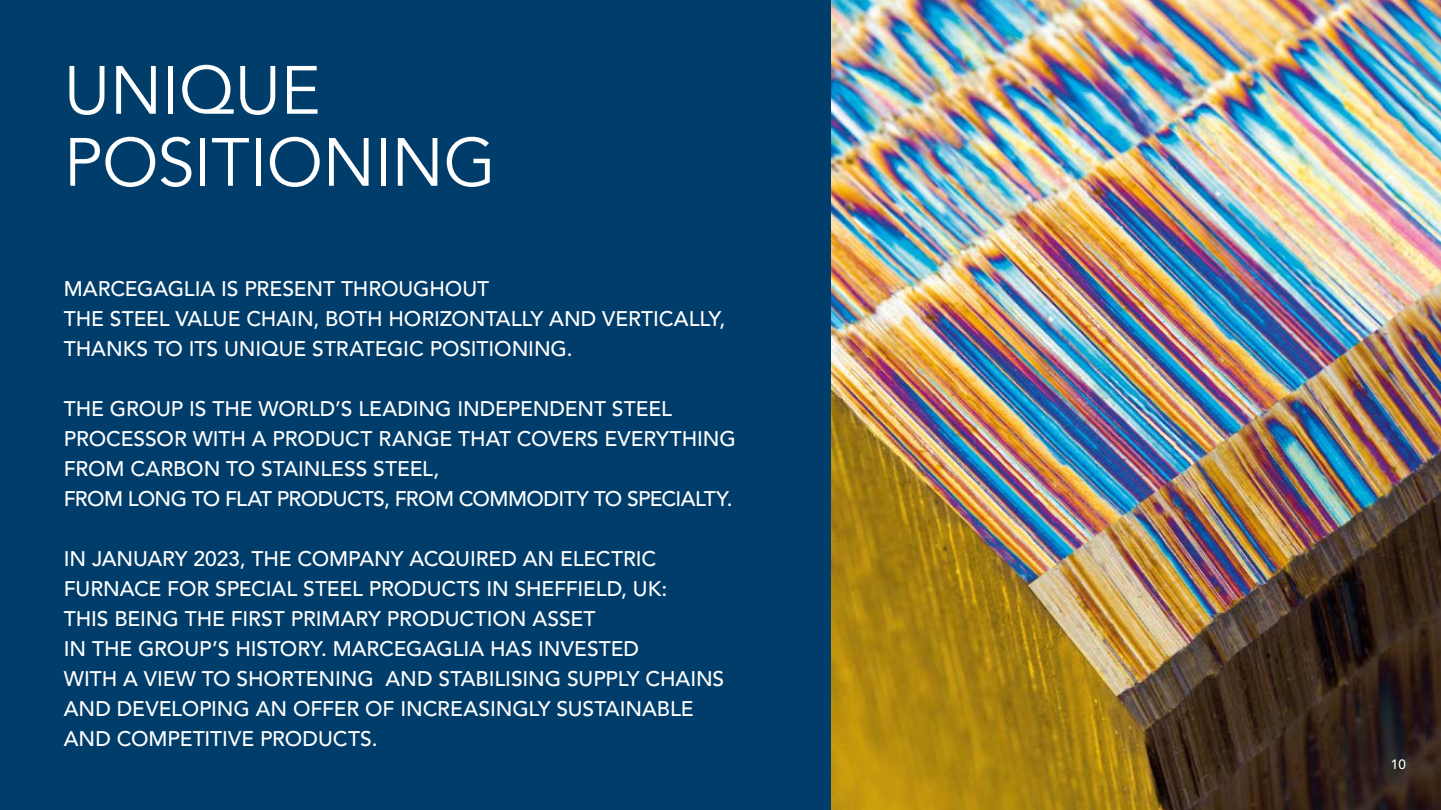
<style>
.page{position:relative;width:1441px;height:810px;background:#fff}
.page>*{position:absolute;margin:0;border:0;box-sizing:border-box;transform-origin:0 0}
.t1{font:67.5px/72px "Avenir LT Std";letter-spacing:-.01em;color:#fff}
.t2{font:500 21px/30px "Avenir LT Std";letter-spacing:-.005em;color:#fff}
.t3{font:500 13.5px "Avenir LT Std";color:#fff}
</style>
<div class="page">
<div style="left:0;top:0;width:1440px;height:810px;background:#003d6a"></div>
<img style="left:831px;top:0;width:609px;height:810px">
<h1 class="t1" style="left:64px;top:56px;width:433px">UNIQUE<br>POSITIONING</h1>
<p class="t2" style="left:64px;top:274px;width:663px">MARCEGAGLIA IS PRESENT THROUGHOUT<br>THE STEEL VALUE CHAIN, BOTH HORIZONTALLY AND VERTICALLY,<br>THANKS TO ITS UNIQUE STRATEGIC POSITIONING.</p>
<p class="t2" style="left:64px;top:394px;width:673px">THE GROUP IS THE WORLD’S LEADING INDEPENDENT STEEL PROCESSOR WITH A PRODUCT RANGE THAT COVERS EVERYTHING FROM CARBON TO STAINLESS STEEL,<br>FROM LONG TO FLAT PRODUCTS, FROM COMMODITY TO SPECIALTY.</p>
<p class="t2" style="left:64px;top:545px;width:662px">IN JANUARY 2023, THE COMPANY ACQUIRED AN ELECTRIC FURNACE FOR SPECIAL STEEL PRODUCTS IN SHEFFIELD, UK:<br>THIS BEING THE FIRST PRIMARY PRODUCTION ASSET<br>IN THE GROUP’S HISTORY. MARCEGAGLIA HAS INVESTED<br>WITH A VIEW TO SHORTENING AND STABILISING SUPPLY CHAINS AND DEVELOPING AN OFFER OF INCREASINGLY SUSTAINABLE AND COMPETITIVE PRODUCTS.</p>
<p class="t3" style="left:1390px;top:757px;width:17px">10</p>
</div>
